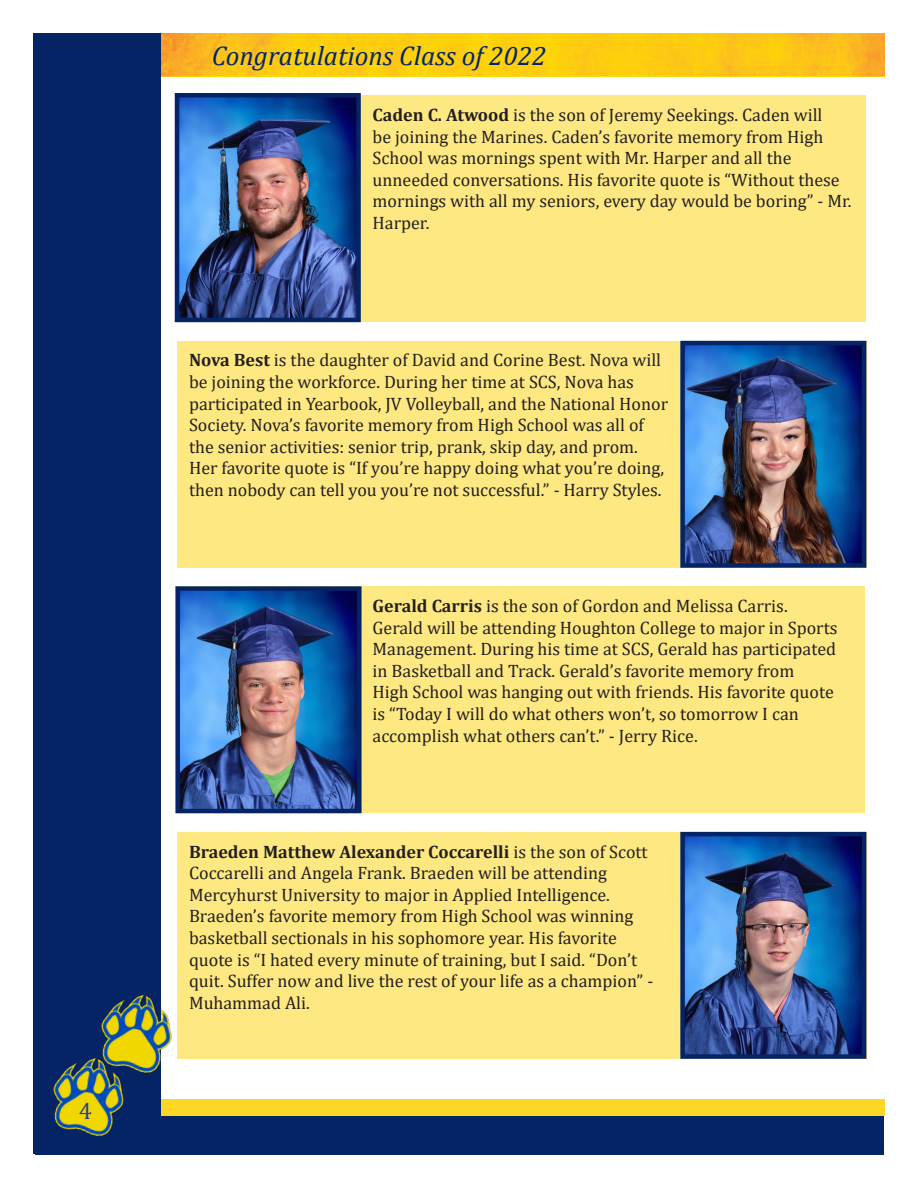
<style>
.page{position:relative;width:918px;height:1188px;background:#fff}
.page>*{position:absolute;margin:0;border:0;box-sizing:border-box;transform-origin:0 0}
.t1{font:italic 27px "Cambria";color:#052466}
.t2{font:24px "Cambria";color:#253f8e}
.t3{font:18px/21.6px "Cambria";color:#231f20}
.s1{font-weight:700}
</style>
<div class="page">
<div style="left:35px;top:1116px;width:849px;height:38px;background:#052466"></div>
<div style="left:158px;top:1099px;width:726px;height:17px;background:#fcd726"></div>
<img style="left:161px;top:34px;width:723px;height:43px">
<div style="left:34px;top:34px;width:127px;height:1120px;background:#052466"></div>
<img style="left:53px;top:1063px;width:71px;height:74px">
<img style="left:83px;top:994px;width:89px;height:94px">
<div style="left:176px;top:95px;width:690px;height:227px;background:#fee882"></div>
<div style="left:177px;top:341px;width:689px;height:227px;background:#fee882"></div>
<div style="left:176px;top:586px;width:689px;height:227px;background:#fee882"></div>
<div style="left:177px;top:832px;width:689px;height:227px;background:#fee882"></div>
<img style="left:180px;top:98px;width:176px;height:219px">
<div style="left:175px;top:93px;width:186px;height:229px;border:4px solid #052466"></div>
<img style="left:685px;top:346px;width:176px;height:217px">
<div style="left:680px;top:341px;width:186px;height:227px;border:4px solid #052466"></div>
<img style="left:181px;top:591px;width:176px;height:217px">
<div style="left:176px;top:586px;width:186px;height:227px;border:4px solid #052466"></div>
<img style="left:685px;top:837px;width:176px;height:217px">
<div style="left:680px;top:832px;width:186px;height:227px;border:4px solid #052466"></div>
<p class="t2" style="left:79px;top:1097px;width:15px">4</p>
<p class="t1" style="left:212px;top:37px;width:336px">Congratulations Class of 2022</p>
<p class="t3" style="left:373px;top:104px;width:480px"><span class="s1">Caden C. Atwood</span> is the son of Jeremy Seekings. Caden will<br>be joining the Marines. Caden’s favorite memory from High School was mornings spent with Mr. Harper and all the unneeded conversations. His favorite quote is “Without these mornings with all my seniors, every day would be boring” - Mr.<br>Harper.</p>
<p class="t3" style="left:189px;top:349px;width:481px"><span class="s1">Nova Best</span> is the daughter of David and Corine Best. Nova will be joining the workforce. During her time at SCS, Nova has participated in Yearbook, JV Volleyball, and the National Honor Society. Nova’s favorite memory from High School was all of the senior activities: senior trip, prank, skip day, and prom.<br>Her favorite quote is “If you’re happy doing what you’re doing, then nobody can tell you you’re not successful.” - Harry Styles.</p>
<p class="t3" style="left:373px;top:595px;width:467px"><span class="s1">Gerald Carris</span> is the son of Gordon and Melissa Carris.<br>Gerald will be attending Houghton College to major in Sports Management. During his time at SCS, Gerald has participated in Basketball and Track. Gerald’s favorite memory from<br>High School was hanging out with friends. His favorite quote is “Today I will do what others won’t, so tomorrow I can accomplish what others can’t.” - Jerry Rice.</p>
<p class="t3" style="left:189px;top:841px;width:466px"><span class="s1">Braeden Matthew Alexander Coccarelli</span> is the son of Scott Coccarelli and Angela Frank. Braeden will be attending Mercyhurst University to major in Applied Intelligence.<br>Braeden’s favorite memory from High School was winning basketball sectionals in his sophomore year. His favorite quote is “I hated every minute of training, but I said. “Don’t quit. Suffer now and live the rest of your life as a champion” - Muhammad Ali.</p>
</div>
